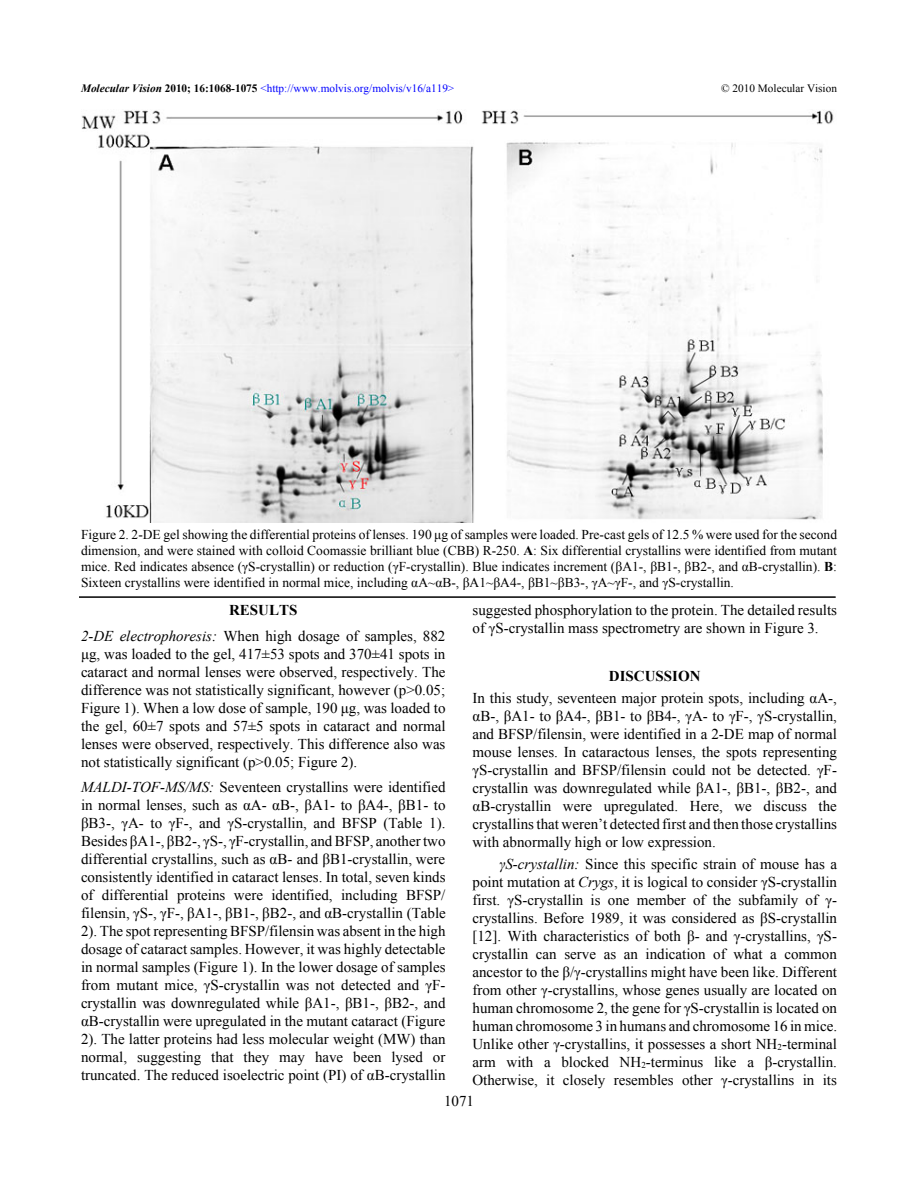
<style>
.page{position:relative;width:918px;height:1188px;background:#fff}
.page>*{position:absolute;margin:0;border:0;box-sizing:border-box;transform-origin:0 0}
.t1{font:15px/18px "Times New Roman";color:#000;text-align:justify}
.t2{font:700 15px "Times New Roman";color:#000}
.t3{font:13.5px/16.2px "Times New Roman";color:#000;text-align:justify}
.t4{font:11.25px "Times New Roman";color:#00f}
.t5{font:11.25px "Times New Roman";color:#000}
.s1{font-weight:700;font-style:italic;color:#000}
.s2{font-weight:700;color:#000}
.s3{font-weight:700}
.s4{font-style:italic}
.s5{font-size:9px}
</style>
<div class="page">
<img style="left:81px;top:110px;width:753px;height:412px">
<hr style="left:79px;top:596px;width:756px;height:2px;background:#000">
<p class="t4" style="left:81px;top:80px;width:375px"><span class="s1">Molecular Vision</span> <span class="s2">2010; 16:1068-1075</span> &lt;http://www.molvis.org/molvis/v16/a119&gt;</p>
<p class="t5" style="left:721px;top:80px;width:117px">© 2010 Molecular Vision</p>
<p class="t3" style="left:81px;top:526px;width:758px">Figure 2. 2-DE gel showing the differential proteins of lenses. 190 μg of samples were loaded. Pre-cast gels of 12.5 % were used for the second dimension, and were stained with colloid Coomassie brilliant blue (CBB) R-250. <span class="s3">A</span>: Six differential crystallins were identified from mutant mice. Red indicates absence (γS-crystallin) or reduction (γF-crystallin). Blue indicates increment (βA1-, βB1-, βB2-, and αB-crystallin). <span class="s3">B</span>:<br>Sixteen crystallins were identified in normal mice, including αA~αB-, βA1~βA4-, βB1~βB3-, γA~γF-, and γS-crystallin.</p>
<p class="t1" style="left:81px;top:597px;width:366px;line-height:25.5px;text-align:center"><span class="s3">RESULTS<br></span><span class="s4">2-DE electrophoresis:</span> When high dosage of samples, 882</p>
<p class="t1" style="left:81px;top:644px;width:366px">μg, was loaded to the gel, 417±53 spots and 370±41 spots in cataract and normal lenses were observed, respectively. The difference was not statistically significant, however (p&gt;0.05; Figure 1). When a low dose of sample, 190 μg, was loaded to the gel, 60±7 spots and 57±5 spots in cataract and normal lenses were observed, respectively. This difference also was not statistically significant (p&gt;0.05; Figure 2).</p>
<p class="t1" style="left:81px;top:778px;width:366px"><span class="s4">MALDI-TOF-MS/MS:</span> Seventeen crystallins were identified in normal lenses, such as αA- αB-, βA1- to βA4-, βB1- to βB3-, γA- to γF-, and γS-crystallin, and BFSP (Table 1).<br>Besides βA1-, βB2-, γS-, γF-crystallin, and BFSP, another two differential crystallins, such as αB- and βB1-crystallin, were consistently identified in cataract lenses. In total, seven kinds of differential proteins were identified, including BFSP/ filensin, γS-, γF-, βA1-, βB1-, βB2-, and αB-crystallin (Table 2). The spot representing BFSP/filensin was absent in the high dosage of cataract samples. However, it was highly detectable in normal samples (Figure 1). In the lower dosage of samples from mutant mice, γS-crystallin was not detected and γF&shy;crystallin was downregulated while βA1-, βB1-, βB2-, and αB-crystallin were upregulated in the mutant cataract (Figure 2). The latter proteins had less molecular weight (MW) than normal, suggesting that they may have been lysed or truncated. The reduced isoelectric point (PI) of αB-crystallin</p>
<p class="t1" style="left:472px;top:601px;width:366px">suggested phosphorylation to the protein. The detailed results of γS-crystallin mass spectrometry are shown in Figure 3.</p>
<p class="t2" style="left:609px;top:667px;width:93px">DISCUSSION</p>
<p class="t1" style="left:472px;top:689px;width:366px">In this study, seventeen major protein spots, including αA-, αB-, βA1- to βA4-, βB1- to βB4-, γA- to γF-, γS-crystallin, and BFSP/filensin, were identified in a 2-DE map of normal mouse lenses. In cataractous lenses, the spots representing γS-crystallin and BFSP/filensin could not be detected. γF&shy;crystallin was downregulated while βA1-, βB1-, βB2-, and αB-crystallin were upregulated. Here, we discuss the crystallins that weren’t detected first and then those crystallins with abnormally high or low expression.</p>
<p class="t1" style="left:472px;top:855px;width:366px;text-indent:27px"><span class="s4">γS-crystallin:</span> Since this specific strain of mouse has a point mutation at <span class="s4">Crygs</span>, it is logical to consider γS-crystallin first. γS-crystallin is one member of the subfamily of γ&shy;crystallins. Before 1989, it was considered as βS-crystallin [12]. With characteristics of both β- and γ-crystallins, γS&shy;crystallin can serve as an indication of what a common ancestor to the β/γ-crystallins might have been like. Different from other γ-crystallins, whose genes usually are located on human chromosome 2, the gene for γS-crystallin is located on human chromosome 3 in humans and chromosome 16 in mice.<br>Unlike other γ-crystallins, it possesses a short NH<span class="s5">2</span>-terminal arm with a blocked NH<span class="s5">2</span>-terminus like a β-crystallin.<br>Otherwise, it closely resembles other γ-crystallins in its</p>
<p class="t1" style="left:444px;top:1092px;width:31px">1071</p>
</div>
